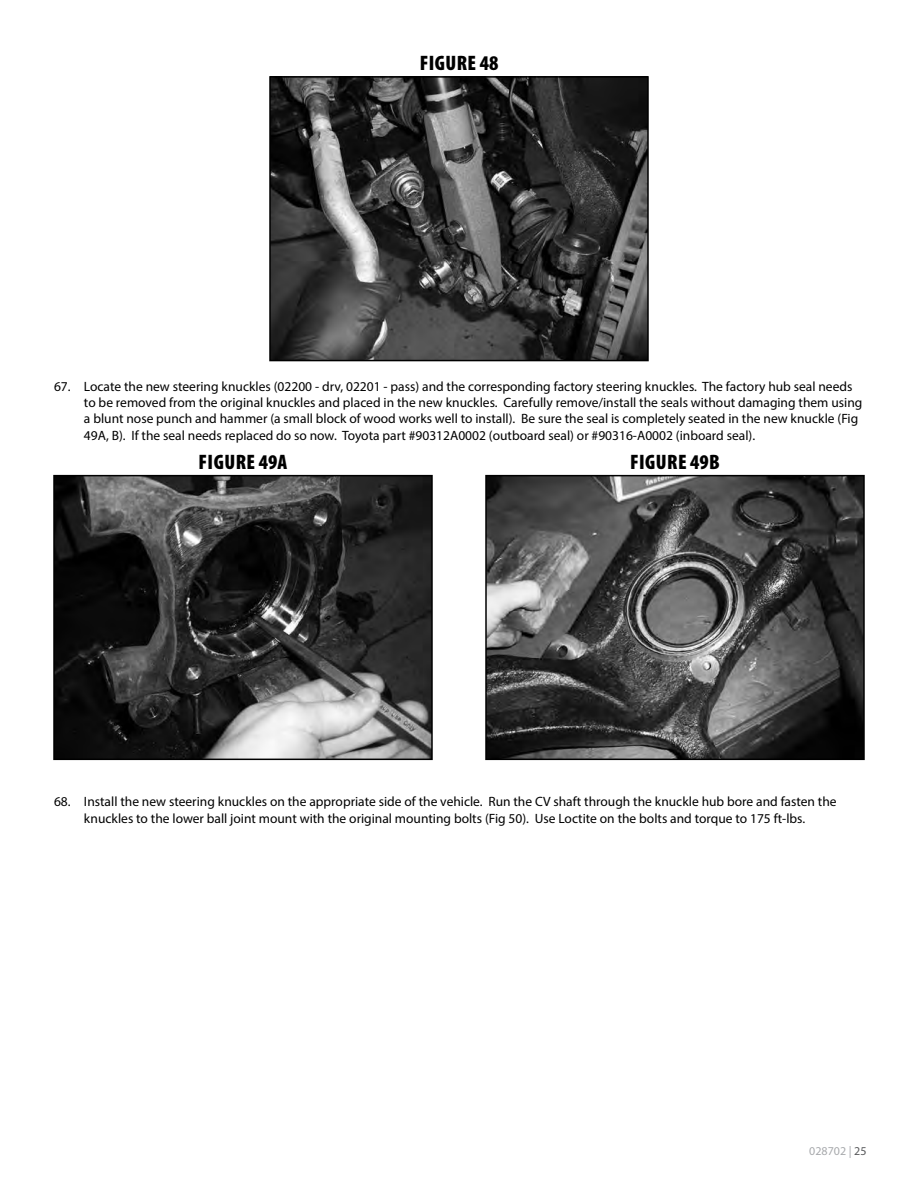
<style>
.page{position:relative;width:918px;height:1188px;background:#fff}
.page>*{position:absolute;margin:0;border:0;box-sizing:border-box;transform-origin:0 0}
.t1{font:900 condensed 21px "Myriad Pro";letter-spacing:.02em;color:#000}
.t2{font:13.5px/16.2px "Myriad Pro";color:#000}
.t3{font:12px "Myriad Pro";color:#a7a9ac}
.s1{color:#58595b}
</style>
<div class="page">
<img style="left:272px;top:79px;width:374px;height:279px">
<div style="left:269px;top:76px;width:380px;height:285px;border:2px solid #000"></div>
<img style="left:56px;top:478px;width:374px;height:279px">
<div style="left:53px;top:475px;width:380px;height:285px;border:2px solid #000"></div>
<img style="left:488px;top:478px;width:374px;height:279px">
<div style="left:485px;top:475px;width:380px;height:285px;border:2px solid #000"></div>
<h1 class="t1" style="left:420px;top:51px;width:80px">FIGURE 48</h1>
<p class="t2" style="left:84px;top:378px;width:780px;text-indent:-30px">67. Locate the new steering knuckles (02200 - drv, 02201 - pass) and the corresponding factory steering knuckles. The factory hub seal needs to be removed from the original knuckles and placed in the new knuckles. Carefully remove/install the seals without damaging them using a blunt nose punch and hammer (a small block of wood works well to install). Be sure the seal is completely seated in the new knuckle (Fig 49A, B). If the seal needs replaced do so now. Toyota part #90312A0002 (outboard seal) or #90316-A0002 (inboard seal).</p>
<h1 class="t1" style="left:199px;top:450px;width:90px">FIGURE 49A</h1>
<h1 class="t1" style="left:630px;top:450px;width:91px">FIGURE 49B</h1>
<p class="t2" style="left:54px;top:794px;width:784px;text-align:center">68. Install the new steering knuckles on the appropriate side of the vehicle. Run the CV shaft through the knuckle hub bore and fasten the knuckles to the lower ball joint mount with the original mounting bolts (Fig 50). Use Loctite on the bolts and torque to 175 ft-lbs.</p>
<p class="t3" style="left:809px;top:1143px;width:59px">028702 | <span class="s1">25</span></p>
</div>
